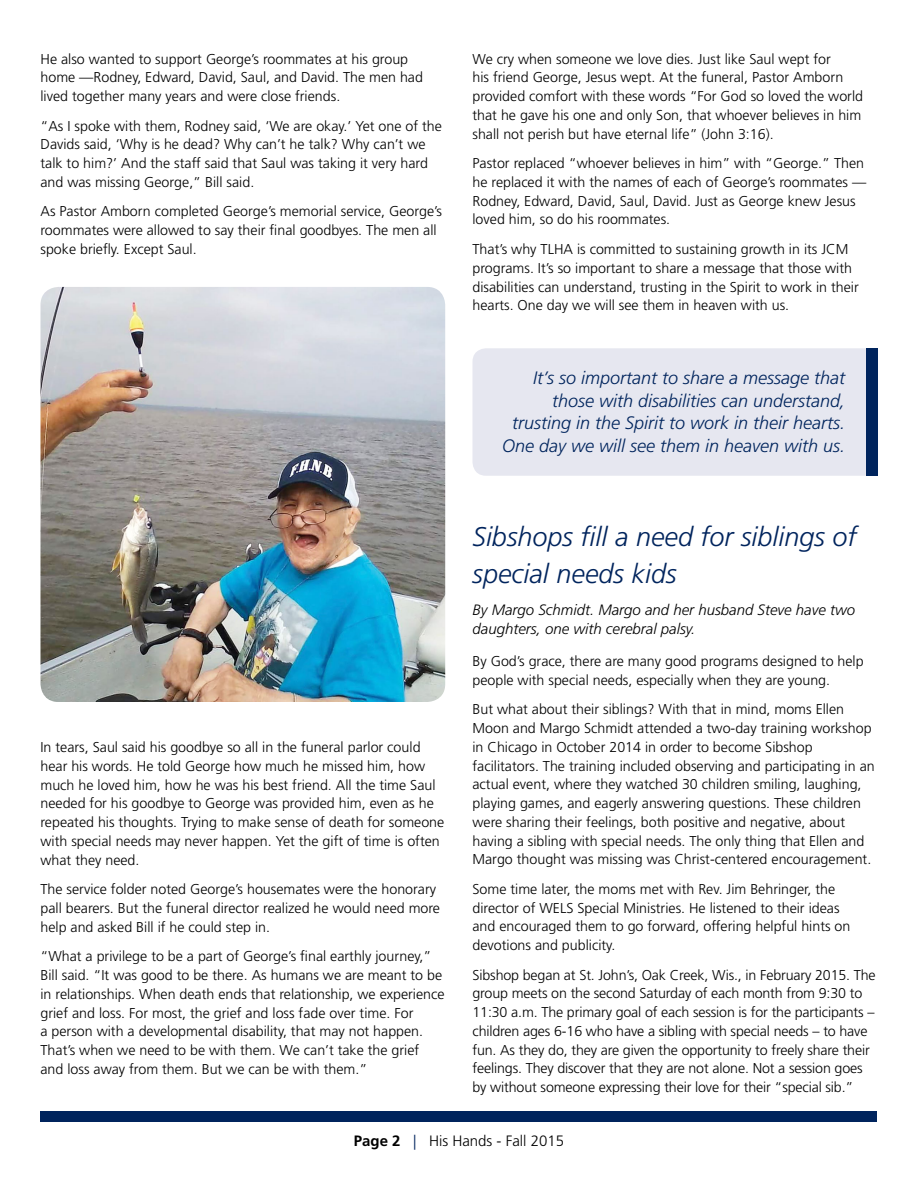
<style>
.page{position:relative;width:918px;height:1188px;background:#fff}
.page>*{position:absolute;margin:0;border:0;box-sizing:border-box;transform-origin:0 0}
.t1{font:italic 300 27px/37.5px "Frutiger LT Std";color:#00245d}
.t2{font:italic 300 18px/22.5px "Frutiger LT Std";color:#00245d;text-align:right}
.t3{font:italic 300 15px/18.8px "Frutiger LT Std";color:#000}
.t4{font:300 15px "Frutiger LT Std";color:#000}
.t5{font:300 14.25px/18.8px "Frutiger LT Std";color:#000}
.s1{font-weight:700}
.s2{color:#00245d}
</style>
<div class="page">
<div style="left:40px;top:1111px;width:838px;height:11px;background:#00245d"></div>
<div style="left:472px;top:348px;width:394px;height:128px;background:#e6e7f0"></div>
<div style="left:866px;top:348px;width:12px;height:128px;background:#00245d"></div>
<img style="left:40px;top:287px;width:405px;height:415px">
<p class="t5" style="left:40px;top:49px;width:384px">He also wanted to support George’s roommates at his group home —Rodney, Edward, David, Saul, and David. The men had lived together many years and were close friends.</p>
<p class="t5" style="left:40px;top:117px;width:403px">“As I spoke with them, Rodney said, ‘We are okay.’ Yet one of the Davids said, ‘Why is he dead? Why can’t he talk? Why can’t we talk to him?’ And the staff said that Saul was taking it very hard and was missing George,” Bill said.</p>
<p class="t5" style="left:40px;top:202px;width:403px">As Pastor Amborn completed George’s memorial service, George’s roommates were allowed to say their final goodbyes. The men all spoke briefly. Except Saul.</p>
<p class="t5" style="left:40px;top:738px;width:405px">In tears, Saul said his goodbye so all in the funeral parlor could hear his words. He told George how much he missed him, how much he loved him, how he was his best friend. All the time Saul needed for his goodbye to George was provided him, even as he repeated his thoughts. Trying to make sense of death for someone with special needs may never happen. Yet the gift of time is often what they need.</p>
<p class="t5" style="left:40px;top:880px;width:401px">The service folder noted George’s housemates were the honorary pall bearers. But the funeral director realized he would need more help and asked Bill if he could step in.</p>
<p class="t5" style="left:40px;top:947px;width:406px">“What a privilege to be a part of George’s final earthly journey,” Bill said. “It was good to be there. As humans we are meant to be in relationships. When death ends that relationship, we experience grief and loss. For most, the grief and loss fade over time. For<br>a person with a developmental disability, that may not happen.<br>That’s when we need to be with them. We can’t take the grief and loss away from them. But we can be with them.”</p>
<p class="t5" style="left:473px;top:50px;width:392px">We cry when someone we love dies. Just like Saul wept for<br>his friend George, Jesus wept. At the funeral, Pastor Amborn provided comfort with these words “For God so loved the world that he gave his one and only Son, that whoever believes in him shall not perish but have eternal life” (John 3:16).</p>
<p class="t5" style="left:473px;top:154px;width:395px">Pastor replaced “whoever believes in him” with “George.” Then he replaced it with the names of each of George’s roommates — Rodney, Edward, David, Saul, David. Just as George knew Jesus loved him, so do his roommates.</p>
<p class="t5" style="left:473px;top:240px;width:388px">That’s why TLHA is committed to sustaining growth in its JCM programs. It’s so important to share a message that those with disabilities can understand, trusting in the Spirit to work in their hearts. One day we will see them in heaven with us.</p>
<p class="t2" style="left:502px;top:367px;width:345px">It’s so important to share a message that those with disabilities can understand, trusting in the Spirit to work in their hearts.<br>One day we will see them in heaven with us.</p>
<h1 class="t1" style="left:472px;top:518px;width:386px">Sibshops fill a need for siblings of special needs kids</h1>
<p class="t3" style="left:472px;top:601px;width:384px">By Margo Schmidt. Margo and her husband Steve have two daughters, one with cerebral palsy.</p>
<p class="t5" style="left:472px;top:652px;width:393px">By God’s grace, there are many good programs designed to help people with special needs, especially when they are young.</p>
<p class="t5" style="left:472px;top:700px;width:404px">But what about their siblings? With that in mind, moms Ellen Moon and Margo Schmidt attended a two-day training workshop in Chicago in October 2014 in order to become Sibshop facilitators. The training included observing and participating in an actual event, where they watched 30 children smiling, laughing, playing games, and eagerly answering questions. These children were sharing their feelings, both positive and negative, about having a sibling with special needs. The only thing that Ellen and Margo thought was missing was Christ-centered encouragement.</p>
<p class="t5" style="left:472px;top:880px;width:380px">Some time later, the moms met with Rev. Jim Behringer, the director of WELS Special Ministries. He listened to their ideas and encouraged them to go forward, offering helpful hints on devotions and publicity.</p>
<p class="t5" style="left:472px;top:966px;width:405px">Sibshop began at St. John’s, Oak Creek, Wis., in February 2015. The group meets on the second Saturday of each month from 9:30 to 11:30 a.m. The primary goal of each session is for the participants – children ages 6-16 who have a sibling with special needs – to have fun. As they do, they are given the opportunity to freely share their feelings. They discover that they are not alone. Not a session goes by without someone expressing their love for their “special sib.”</p>
<p class="t4" style="left:354px;top:1133px;width:212px"><span class="s1">Page 2</span> <span class="s2">|</span> His Hands - Fall 2015</p>
</div>
